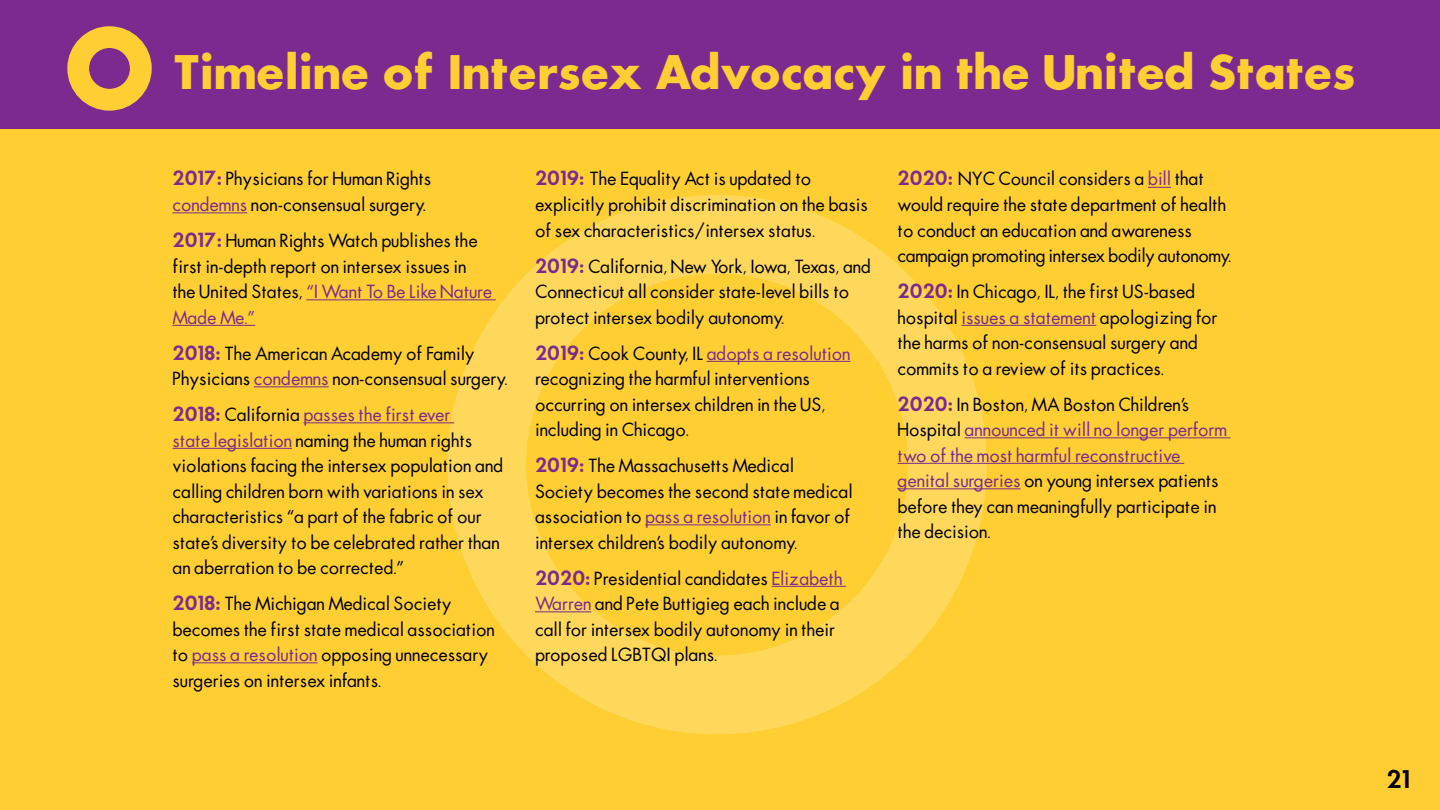
<style>
.page{position:relative;width:1440px;height:810px;background:#fff}
.page>*{position:absolute;margin:0;border:0;box-sizing:border-box;transform-origin:0 0}
.t1{font:700 45px "Futura";letter-spacing:-.03em;color:#ffce32}
.t2{font:600 22.5px "Futura";color:#000}
.t3{font:18px/25.5px "Futura";color:#000}
.s1{font-weight:600;color:#7c2a90}
.s2{color:#7c2a90}
</style>
<div class="page">
<div style="left:0;top:0;width:1440px;height:129px;background:#7c2a90"></div>
<div style="left:0;top:129px;width:1440px;height:681px;background:#ffce32"></div>
<div style="left:67px;top:26px;width:85px;height:85px;border:22px solid #ffce32;border-radius:50%"></div>
<div style="left:447px;top:195px;width:540px;height:539px;border:79px solid #fff;border-radius:50%"></div>
<hr style="left:172px;top:213px;width:75px;height:1px;background:#7c2a90">
<hr style="left:306px;top:300px;width:190px;height:1px;background:#7c2a90">
<hr style="left:172px;top:325px;width:83px;height:1px;background:#7c2a90">
<hr style="left:254px;top:387px;width:75px;height:1px;background:#7c2a90">
<hr style="left:304px;top:423px;width:150px;height:1px;background:#7c2a90">
<hr style="left:172px;top:448px;width:120px;height:1px;background:#7c2a90">
<hr style="left:192px;top:663px;width:126px;height:1px;background:#7c2a90">
<hr style="left:707px;top:361px;width:143px;height:1px;background:#7c2a90">
<hr style="left:645px;top:525px;width:126px;height:1px;background:#7c2a90">
<hr style="left:772px;top:586px;width:74px;height:1px;background:#7c2a90">
<hr style="left:535px;top:612px;width:56px;height:1px;background:#7c2a90">
<svg style="left:1148px;top:187px;width:23px;height:1px"></svg>
<hr style="left:961px;top:325px;width:135px;height:1px;background:#7c2a90">
<hr style="left:965px;top:438px;width:266px;height:1px;background:#7c2a90">
<hr style="left:898px;top:463px;width:286px;height:1px;background:#7c2a90">
<hr style="left:898px;top:489px;width:123px;height:1px;background:#7c2a90">
<h1 class="t1" style="left:172px;top:41px;width:1185px">Timeline of Intersex Advocacy in the United States</h1>
<p class="t3" style="left:172px;top:166px;width:260px"><span class="s1">2017:</span> Physicians for Human Rights <span class="s2">condemns</span> non-consensual surgery.</p>
<p class="t3" style="left:172px;top:228px;width:321px"><span class="s1">2017:</span> Human Rights Watch publishes the first in-depth report on intersex issues in the United States, <span class="s2">“I Want To Be Like Nature Made Me.”</span></p>
<p class="t3" style="left:172px;top:340px;width:336px"><span class="s1">2018:</span> The American Academy of Family<br>Physicians <span class="s2">condemns</span> non-consensual surgery.</p>
<p class="t3" style="left:172px;top:402px;width:332px"><span class="s1">2018:</span> California <span class="s2">passes the first ever<br>state legislation</span> naming the human rights violations facing the intersex population and calling children born with variations in sex characteristics “a part of the fabric of our state’s diversity to be celebrated rather than an aberration to be corrected.”</p>
<p class="t3" style="left:172px;top:591px;width:324px"><span class="s1">2018:</span> The Michigan Medical Society becomes the first state medical association to <span class="s2">pass a resolution</span> opposing unnecessary surgeries on intersex infants.</p>
<p class="t3" style="left:535px;top:166px;width:334px"><span class="s1">2019:</span> The Equality Act is updated to explicitly prohibit discrimination on the basis of sex characteristics/intersex status.</p>
<p class="t3" style="left:535px;top:253px;width:338px"><span class="s1">2019:</span> California, New York, Iowa, Texas, and<br>Connecticut all consider state-level bills to protect intersex bodily autonomy.</p>
<p class="t3" style="left:535px;top:340px;width:317px"><span class="s1">2019:</span> Cook County, IL <span class="s2">adopts a resolution </span>recognizing the harmful interventions occurring on intersex children in the US, including in Chicago.</p>
<p class="t3" style="left:535px;top:453px;width:319px"><span class="s1">2019:</span> The Massachusetts Medical Society becomes the second state medical association to <span class="s2">pass a resolution</span> in favor of intersex children’s bodily autonomy.</p>
<p class="t3" style="left:535px;top:565px;width:309px"><span class="s1">2020:</span> Presidential candidates <span class="s2">Elizabeth Warren</span> and Pete Buttigieg each include a call for intersex bodily autonomy in their proposed LGBTQI plans.</p>
<p class="t3" style="left:898px;top:166px;width:335px"><span class="s1">2020:</span> NYC Council considers a <span class="s2">bill</span> that would require the state department of health to conduct an education and awareness campaign promoting intersex bodily autonomy.</p>
<p class="t3" style="left:898px;top:279px;width:322px"><span class="s1">2020:</span> In Chicago, IL, the first US-based hospital <span class="s2">issues a statement</span> apologizing for the harms of non-consensual surgery and commits to a review of its practices.</p>
<p class="t3" style="left:898px;top:391px;width:331px"><span class="s1">2020:</span> In Boston, MA Boston Children’s Hospital <span class="s2">announced it will no longer perform two of the most harmful reconstructive genital surgeries</span> on young intersex patients before they can meaningfully participate in the decision.</p>
<p class="t2" style="left:1387px;top:764px;width:25px">21</p>
</div>
